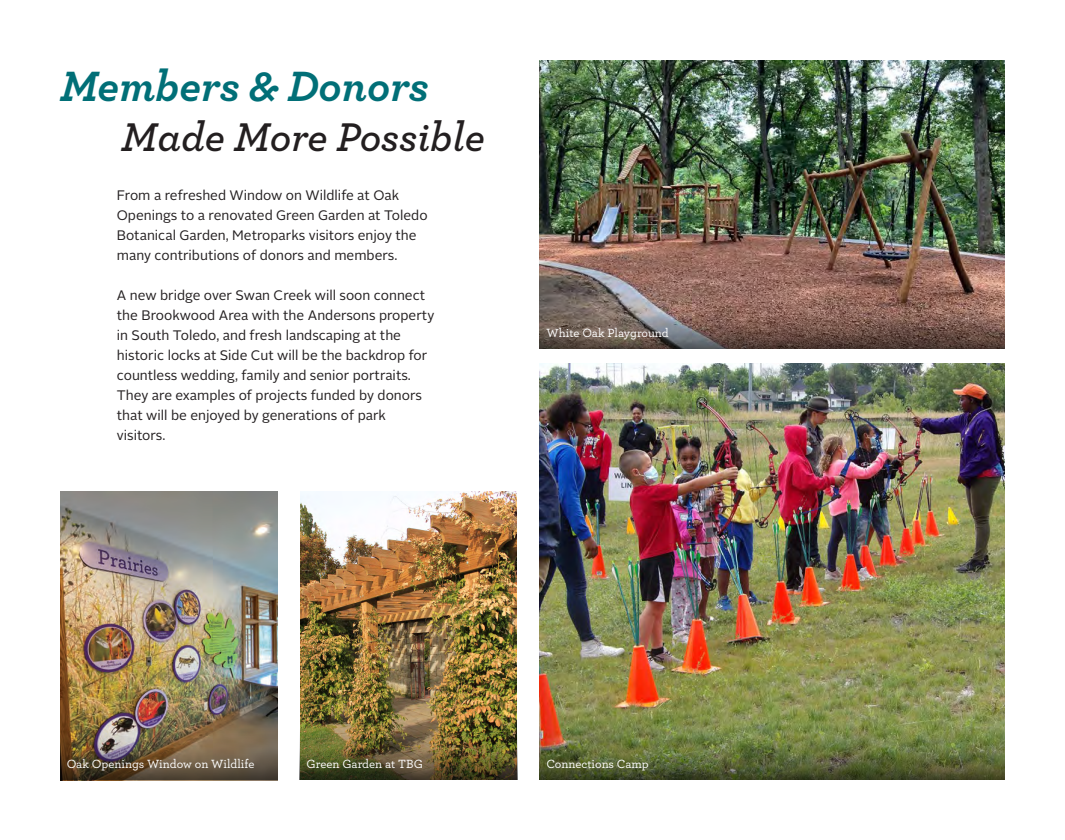
<style>
.page{position:relative;width:1065px;height:840px;background:#fff}
.page>*{position:absolute;margin:0;border:0;box-sizing:border-box;transform-origin:0 0}
.t1{font:italic 700 44.5px "Archer";color:#016f77}
.t2{font:italic 600 42.12px "Archer";color:#231f20}
.t3{font:13.75px/20px "Alright Sans";color:#231f20}
.t4{font:500 12.5px "Archer";color:#fff}
</style>
<div class="page">
<img style="left:540px;top:60px;width:465px;height:176px">
<img style="left:300px;top:491px;width:217px;height:177px">
<img style="left:61px;top:492px;width:216px;height:289px">
<img style="left:540px;top:363px;width:465px;height:305px">
<img style="left:60px;top:668px;width:217px;height:112px">
<img style="left:300px;top:668px;width:217px;height:112px">
<img style="left:540px;top:668px;width:465px;height:112px">
<img style="left:540px;top:236px;width:465px;height:112px">
<p class="t1" style="left:60px;top:51px;width:370px">Members &amp; Donors</p>
<p class="t2" style="left:121px;top:105px;width:365px">Made More Possible</p>
<p class="t3" style="left:117px;top:186px;width:312px">From a refreshed Window on Wildlife at Oak Openings to a renovated Green Garden at Toledo Botanical Garden, Metroparks visitors enjoy the many contributions of donors and members.</p>
<p class="t3" style="left:117px;top:286px;width:319px">A new bridge over Swan Creek will soon connect the Brookwood Area with the Andersons property in South Toledo, and fresh landscaping at the historic locks at Side Cut will be the backdrop for countless wedding, family and senior portraits.<br>They are examples of projects funded by donors that will be enjoyed by generations of park visitors.</p>
<p class="t4" style="left:546px;top:324px;width:124px">White Oak Playground</p>
<p class="t4" style="left:67px;top:755px;width:189px">Oak Openings Window on Wildlife</p>
<p class="t4" style="left:307px;top:755px;width:118px">Green Garden at TBG</p>
<p class="t4" style="left:546px;top:755px;width:104px">Connections Camp</p>
</div>
